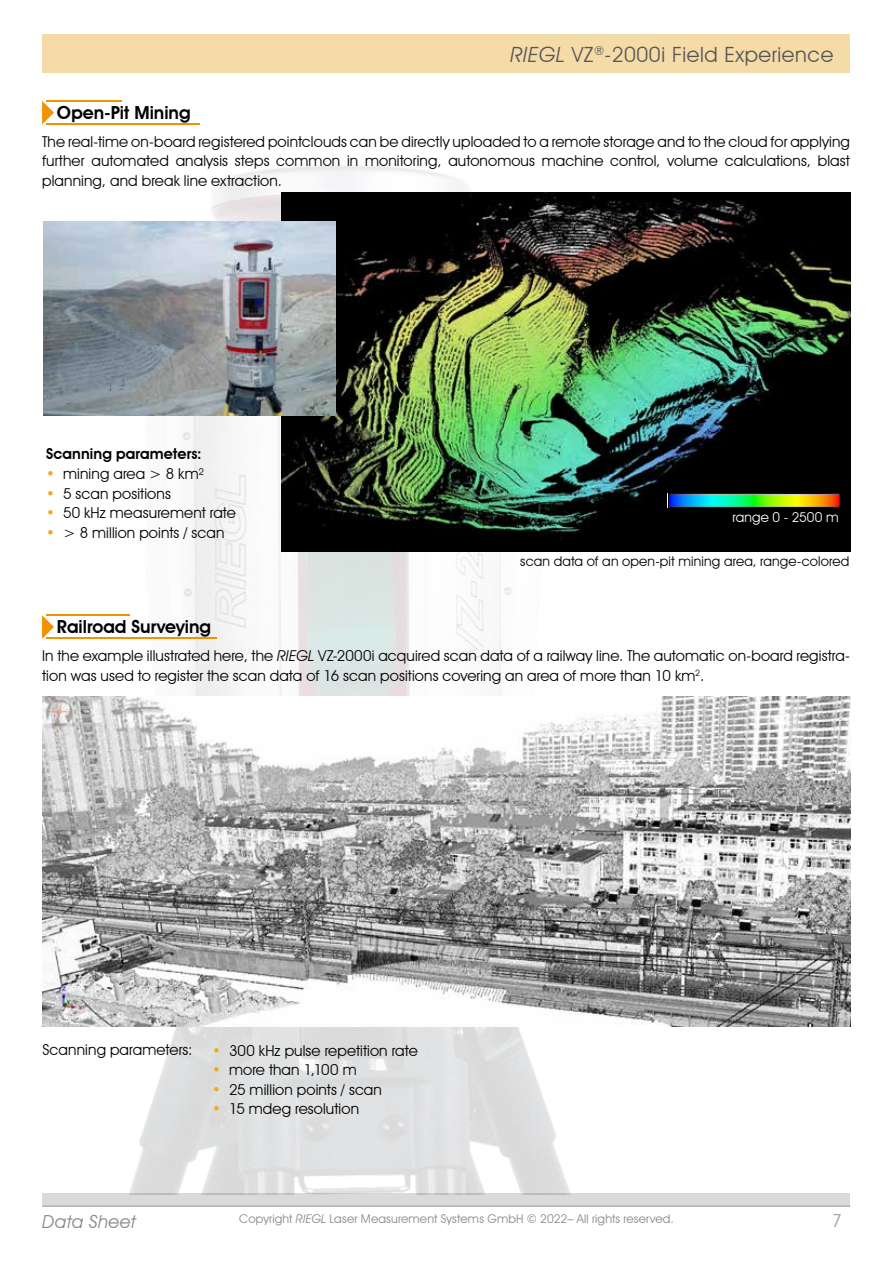
<style>
.page{position:relative;width:893px;height:1263px;background:#fff}
.page>*{position:absolute;margin:0;border:0;box-sizing:border-box;transform-origin:0 0}
.t1{font:21px "Avant Garde IT Cby BT";letter-spacing:.025em;color:#575756}
.t2{font:600 18px "Avant Garde IT Cby BT";color:#000}
.t3{font:italic 18px "Avant Garde IT Cby BT";letter-spacing:.02em;color:#878787}
.t4{font:18px "Avant Garde IT Cby BT";color:#a1a1a1}
.t5{font:15px/19.5px "Avant Garde IT Cby BT";letter-spacing:.01em;color:#000;text-align:justify}
.t6{font:600 15px "Avant Garde IT Cby BT";letter-spacing:.005em;color:#000}
.t7{font:13.5px "Avant Garde IT Cby BT";letter-spacing:.015em;color:#000}
.t8{font:13.5px "Avant Garde IT Cby BT";letter-spacing:.015em;color:#fff}
.t9{font:12px "Avant Garde IT Cby BT";letter-spacing:.015em;color:#878787}
.s1{font-style:italic}
.s2{color:#f3a819}
</style>
<div class="page">
<div style="left:43px;top:1194px;width:807px;height:13px;background:#dadada"></div>
<hr style="left:43px;top:1205px;width:807px;height:2px;background:#b3b2b2">
<div style="left:43px;top:35px;width:807px;height:38px;background:#f5dba8"></div>
<img style="left:42px;top:100px;width:530px;height:1094px">
<hr style="left:46px;top:100px;width:75px;height:2px;background:#f39200">
<hr style="left:46px;top:614px;width:83px;height:2px;background:#f39200">
<svg style="left:42px;top:101px;width:12px;height:23px"></svg>
<svg style="left:42px;top:615px;width:12px;height:24px"></svg>
<hr style="left:46px;top:123px;width:154px;height:2px;background:#f39200">
<hr style="left:46px;top:637px;width:170px;height:2px;background:#f39200">
<img style="left:43px;top:696px;width:807px;height:330px">
<img style="left:281px;top:193px;width:569px;height:359px">
<img style="left:668px;top:493px;width:172px;height:14px">
<img style="left:44px;top:222px;width:292px;height:194px">
<h1 class="t1" style="left:510px;top:42px;width:324px"><span class="s1">RIEGL</span> VZ<sup>®</sup>-2000i Field Experience</h1>
<p class="t2" style="left:57px;top:102px;width:135px">Open-Pit Mining</p>
<p class="t5" style="left:42px;top:132px;width:809px">The real-time on-board registered pointclouds can be directly uploaded to a remote storage and to the cloud for applying further automated analysis steps common in monitoring, autonomous machine control, volume calculations, blast planning, and break line extraction.</p>
<p class="t6" style="left:46px;top:444px;width:157px">Scanning parameters:</p>
<p class="t5" style="left:46px;top:464px;width:160px"><span class="s2">•</span> mining area &gt; 8 km²</p>
<p class="t5" style="left:46px;top:483px;width:126px"><span class="s2">•</span> 5 scan positions</p>
<p class="t5" style="left:46px;top:503px;width:191px"><span class="s2">•</span> 50 kHz measurement rate</p>
<p class="t5" style="left:46px;top:522px;width:180px"><span class="s2">•</span> &gt; 8 million points / scan</p>
<p class="t8" style="left:732px;top:509px;width:108px">range 0 - 2500 m</p>
<p class="t7" style="left:520px;top:553px;width:331px">scan data of an open-pit mining area, range-colored</p>
<p class="t2" style="left:57px;top:616px;width:156px">Railroad Surveying</p>
<p class="t5" style="left:42px;top:646px;width:809px">In the example illustrated here, the <span class="s1">RIEGL</span> VZ-2000i acquired scan data of a railway line. The automatic on-board registra&shy;tion was used to register the scan data of 16 scan positions covering an area of more than 10 km<sup>2</sup>.</p>
<p class="t5" style="left:43px;top:1039px;width:151px">Scanning parameters:</p>
<p class="t5" style="left:212px;top:1040px;width:207px"><span class="s2">•</span> 300 kHz pulse repetition rate</p>
<p class="t5" style="left:212px;top:1060px;width:146px"><span class="s2">•</span> more than 1,100 m</p>
<p class="t5" style="left:212px;top:1079px;width:171px"><span class="s2">•</span> 25 million points / scan</p>
<p class="t5" style="left:212px;top:1099px;width:149px"><span class="s2">•</span> 15 mdeg resolution</p>
<p class="t3" style="left:43px;top:1211px;width:95px">Data Sheet</p>
<p class="t9" style="left:239px;top:1211px;width:436px">Copyright <span class="s1">RIEGL</span> Laser Measurement Systems GmbH © 2022– All rights reserved.</p>
<p class="t4" style="left:832px;top:1210px;width:12px">7</p>
</div>
